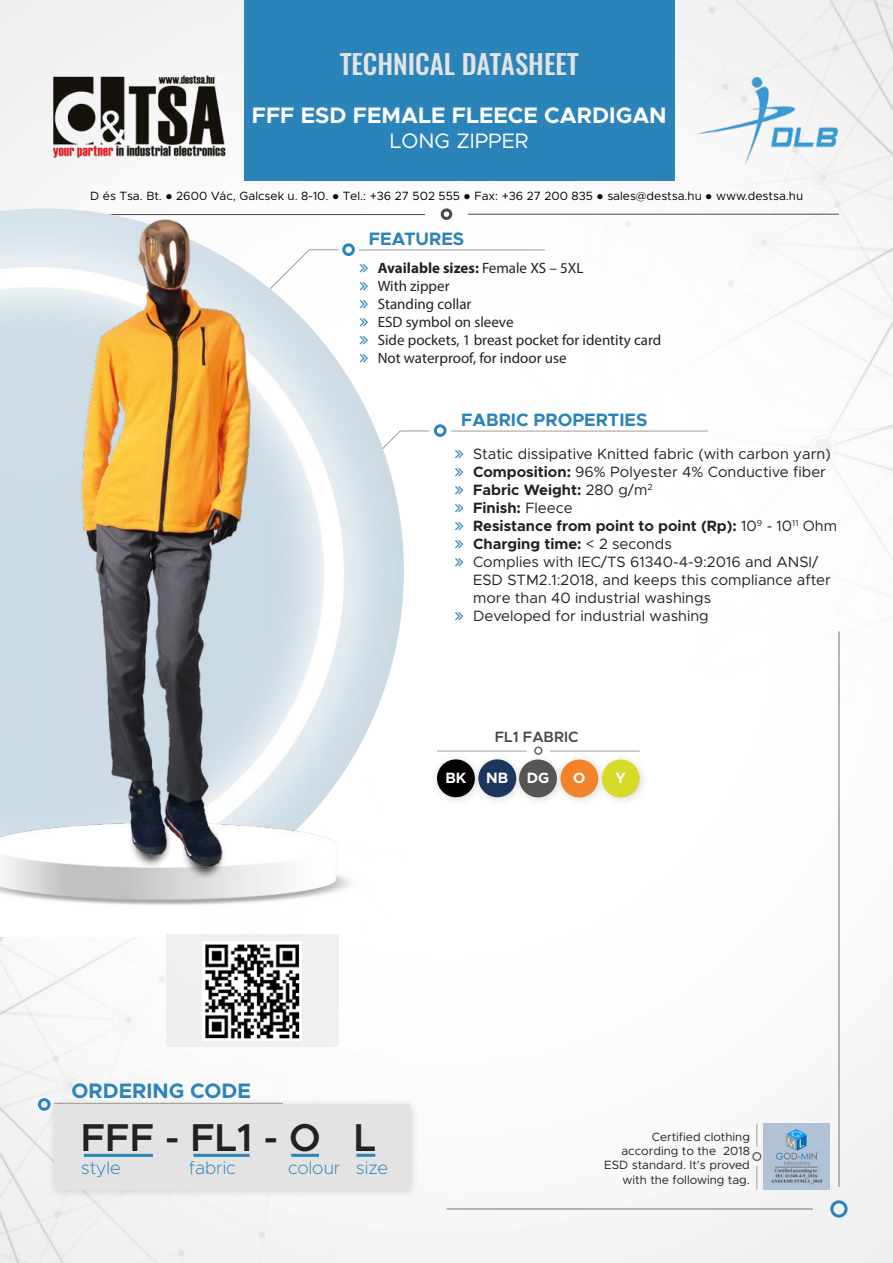
<style>
.page{position:relative;width:893px;height:1263px;background:#fff}
.page>*{position:absolute;margin:0;border:0;box-sizing:border-box;transform-origin:0 0}
.t1{font:600 39px "Metropolis";color:#212121}
.t2{font:500 27px "Oswald";color:#e3e3e3}
.t3{font:700 22.5px "Metropolis";color:#fff}
.t4{font:700 21px "Metropolis";color:#2a84ba}
.t5{font:21px "Metropolis";color:#fff}
.t6{font:700 18px "Metropolis";color:#2a84ba}
.t7{font:200 18px "Metropolis";color:#2a84ba}
.t8{font:15px/18px "Metropolis";color:#212121}
.t9{font:15px/18px "Myriad Pro";color:#212121}
.t10{font:600 15px "Metropolis";color:#474746}
.t11{font:700 15px "Metropolis";color:#fff}
.t12{font:12px "Metropolis";color:#000}
.t13{font:12px/14.4px "Metropolis";color:#212121;text-align:right}
.s1{font-family:"Arial";font-weight:900}
.s2{font-weight:700}
</style>
<div class="page">
<img style="left:0;top:0;width:893px;height:1263px">
<div style="left:441px;top:208px;width:11px;height:12px;border:3px solid #4a4a49;border-radius:50%"></div>
<hr style="left:54px;top:214px;width:371px;height:1px;background:#4a4a49">
<img style="left:445px;top:0;width:448px;height:702px">
<img style="left:0;top:561px;width:448px;height:702px">
<img style="left:0;top:208px;width:404px;height:726px">
<div style="left:0;top:872px;width:200px;height:65px;background:#fff"></div>
<img style="left:0;top:823px;width:392px;height:86px">
<img style="left:44px;top:68px;width:189px;height:95px">
<div style="left:244px;top:0;width:430px;height:181px;background:#2a84ba"></div>
<div style="left:830px;top:1200px;width:18px;height:17px;border:3px solid #2a84ba;border-radius:50%"></div>
<hr style="left:838px;top:631px;width:2px;height:556px;background:#9d9d9c">
<hr style="left:446px;top:1208px;width:367px;height:2px;background:#9d9d9c">
<div style="left:166px;top:934px;width:172px;height:112px;background:#f0f0f0"></div>
<img style="left:203px;top:942px;width:98px;height:99px">
<svg style="left:303px;top:248px;width:35px;height:42px"></svg>
<div style="left:342px;top:243px;width:13px;height:13px;border:3px solid #2a84ba;border-radius:50%"></div>
<hr style="left:359px;top:250px;width:186px;height:1px;background:#9d9d9c">
<div style="left:752px;top:1152px;width:9px;height:9px;border:2px solid #4a4a49;border-radius:50%"></div>
<svg style="left:756px;top:1123px;width:1px;height:24px"></svg>
<svg style="left:756px;top:1166px;width:1px;height:23px"></svg>
<img style="left:764px;top:1123px;width:66px;height:66px">
<div style="left:434px;top:424px;width:12px;height:13px;border:3px solid #2a84ba;border-radius:50%"></div>
<svg style="left:381px;top:430px;width:48px;height:20px"></svg>
<hr style="left:451px;top:431px;width:257px;height:1px;background:#9d9d9c">
<div style="left:431px;top:753px;width:219px;height:54px;background:#000;opacity:.15"></div>
<div style="left:437px;top:759px;width:38px;height:38px;background:#000;border-radius:50%"></div>
<div style="left:519px;top:759px;width:38px;height:38px;background:#565555;border-radius:50%"></div>
<div style="left:560px;top:759px;width:38px;height:38px;background:#f1842a;border-radius:50%"></div>
<div style="left:602px;top:759px;width:38px;height:38px;background:#d6da29;border-radius:50%"></div>
<div style="left:478px;top:759px;width:38px;height:38px;background:#1c3660;border-radius:50%"></div>
<div style="left:534px;top:746px;width:8px;height:9px;border:2px solid #3c3c3b;border-radius:50%"></div>
<hr style="left:550px;top:751px;width:90px;height:1px;background:#9d9d9c">
<hr style="left:437px;top:751px;width:90px;height:1px;background:#9d9d9c">
<div style="left:38px;top:1098px;width:13px;height:13px;border:3px solid #2a84ba;border-radius:50%"></div>
<div style="left:47px;top:1096px;width:373px;height:103px;background:#000;opacity:.15"></div>
<div style="left:54px;top:1103px;width:356px;height:86px;background:#e3e3e3"></div>
<hr style="left:84px;top:1154px;width:69px;height:3px;background:#2a84ba">
<hr style="left:193px;top:1154px;width:57px;height:3px;background:#2a84ba">
<hr style="left:291px;top:1154px;width:28px;height:3px;background:#2a84ba">
<hr style="left:356px;top:1154px;width:19px;height:3px;background:#2a84ba">
<img style="left:28px;top:184px;width:275px;height:717px">
<img style="left:696px;top:77px;width:143px;height:86px">
<svg style="left:360px;top:264px;width:8px;height:8px"></svg>
<svg style="left:360px;top:282px;width:8px;height:8px"></svg>
<svg style="left:360px;top:300px;width:8px;height:8px"></svg>
<svg style="left:360px;top:318px;width:8px;height:8px"></svg>
<svg style="left:360px;top:336px;width:8px;height:8px"></svg>
<svg style="left:360px;top:354px;width:8px;height:8px"></svg>
<svg style="left:455px;top:449px;width:8px;height:9px"></svg>
<svg style="left:455px;top:467px;width:8px;height:9px"></svg>
<svg style="left:455px;top:485px;width:8px;height:9px"></svg>
<svg style="left:455px;top:503px;width:8px;height:9px"></svg>
<svg style="left:455px;top:521px;width:8px;height:9px"></svg>
<svg style="left:455px;top:539px;width:8px;height:9px"></svg>
<svg style="left:455px;top:557px;width:8px;height:9px"></svg>
<svg style="left:455px;top:611px;width:8px;height:9px"></svg>
<h2 class="t2" style="left:340px;top:45px;width:240px">TECHNICAL DATASHEET</h2>
<h3 class="t3" style="left:252px;top:101px;width:416px">FFF ESD FEMALE FLEECE CARDIGAN</h3>
<h3 class="t5" style="left:390px;top:128px;width:140px">LONG ZIPPER</h3>
<p class="t12" style="left:90px;top:188px;width:714px">D és Tsa. Bt. <span class="s1">●</span> 2600 Vác, Galcsek u. 8-10. <span class="s1">●</span> Tel.: +36 27 502 555 <span class="s1">●</span> Fax: +36 27 200 835 <span class="s1">●</span> sales@destsa.hu <span class="s1">●</span> www.destsa.hu</p>
<p class="t6" style="left:369px;top:227px;width:97px">FEATURES</p>
<p class="t9" style="left:378px;top:258px;width:285px"><span class="s2">Available sizes:</span> Female XS – 5XL<br>With zipper<br>Standing collar<br>ESD symbol on sleeve<br>Side pockets, 1 breast pocket for identity card<br>Not waterproof, for indoor use</p>
<p class="t6" style="left:461px;top:409px;width:188px">FABRIC PROPERTIES</p>
<p class="t8" style="left:473px;top:444px;width:366px">Static dissipative Knitted fabric (with carbon yarn)<br><span class="s2">Composition:</span> 96% Polyester 4% Conductive fiber <span class="s2">Fabric Weight:</span> 280 g/m<sup>2<br></sup><span class="s2">Finish:</span> Fleece<br><span class="s2">Resistance from point to point (Rp):</span> 10<sup>9</sup> - 10<sup>11</sup> Ohm <span class="s2">Charging time:</span> &lt; 2 seconds<br>Complies with IEC/TS 61340-4-9:2016 and ANSI/ ESD STM2.1:2018, and keeps this compliance after more than 40 industrial washings<br>Developed for industrial washing</p>
<p class="t10" style="left:495px;top:727px;width:85px">FL1 FABRIC</p>
<p class="t11" style="left:445px;top:769px;width:22px">BK</p>
<p class="t11" style="left:486px;top:769px;width:65px">NB DG</p>
<p class="t11" style="left:573px;top:769px;width:14px">O</p>
<p class="t11" style="left:615px;top:769px;width:12px">Y</p>
<h3 class="t4" style="left:72px;top:1078px;width:181px">ORDERING CODE</h3>
<h1 class="t1" style="left:81px;top:1113px;width:297px">FFF - FL1 - O L</h1>
<p class="t7" style="left:81px;top:1157px;width:42px">style</p>
<p class="t7" style="left:189px;top:1157px;width:48px">fabric</p>
<p class="t7" style="left:288px;top:1157px;width:102px">colour size</p>
<p class="t13" style="left:604px;top:1129px;width:147px">Certified clothing according to the 2018<br>ESD standard. It’s proved with the following tag.</p>
</div>
